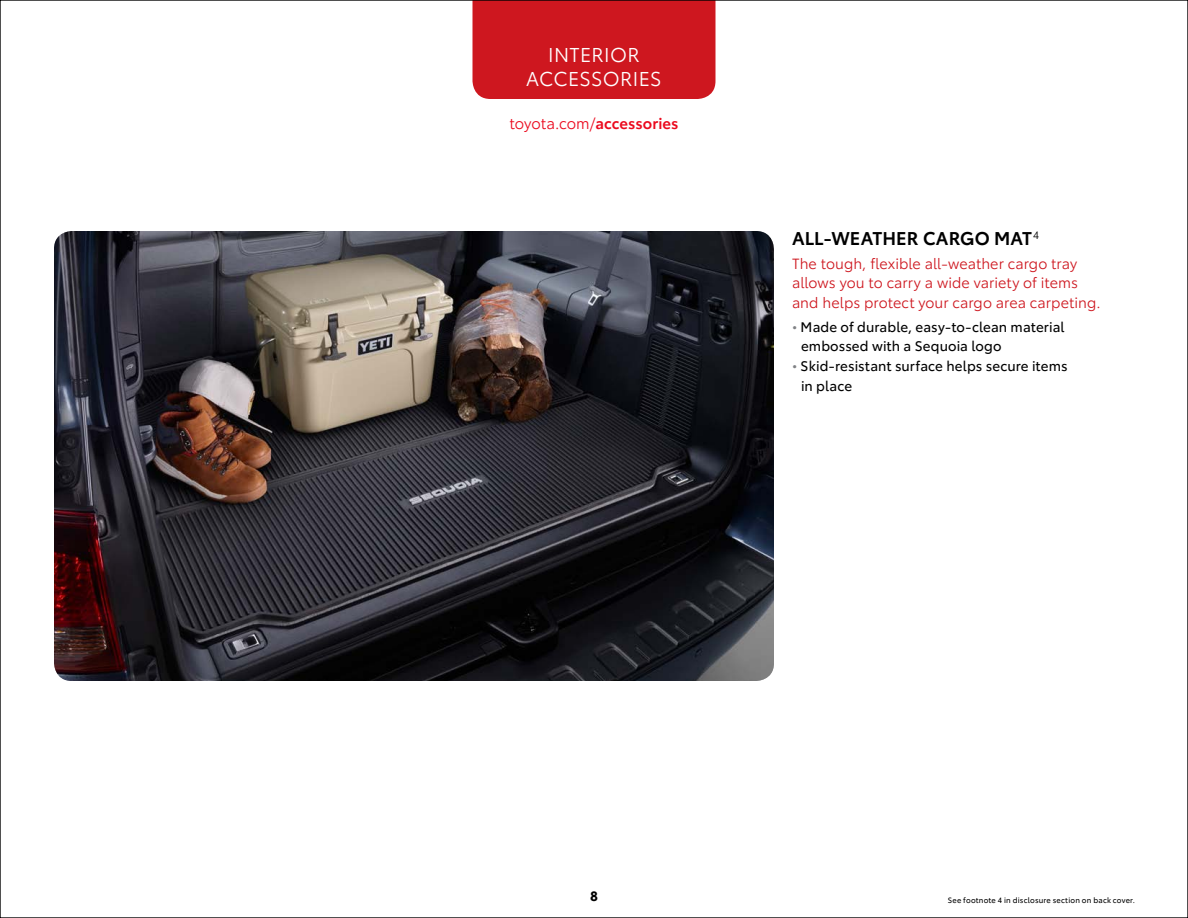
<style>
.page{position:relative;width:1188px;height:918px;background:#fff}
.page>*{position:absolute;margin:0;border:0;box-sizing:border-box;transform-origin:0 0}
.t1{font:19.5px/24px "Toyota Type";letter-spacing:.015em;color:#fff;text-align:center}
.t2{font:600 18px "Toyota Type";letter-spacing:.005em;color:#000}
.t3{font:15px "Toyota Type";letter-spacing:-.005em;color:#eb0a1e}
.t4{font:14.4px/19.5px "Toyota Type";letter-spacing:.005em;color:#ce171f}
.t5{font:13.5px/19.5px "Toyota Type";letter-spacing:.01em;color:#000}
.t6{font:700 13.2px "Toyota Type";color:#000}
.t7{font:7.5px "Toyota Type";letter-spacing:.025em;color:#000}
.s1{font-weight:600}
.s2{color:#808285}
</style>
<div class="page">
<img style="left:54px;top:231px;width:720px;height:450px">
<div style="left:472px;top:2px;width:244px;height:97px;background:#ce171f"></div>
<h1 class="t1" style="left:526px;top:41px;width:137px">INTERIOR<br>ACCESSORIES</h1>
<p class="t3" style="left:510px;top:113px;width:170px">toyota.com/<span class="s1">accessories</span></p>
<p class="t2" style="left:792px;top:224px;width:249px">ALL-WEATHER CARGO MAT<sup>4</sup></p>
<p class="t4" style="left:792px;top:253px;width:310px">The tough, flexible all-weather cargo tray allows you to carry a wide variety of items and helps protect your cargo area carpeting.</p>
<p class="t5" style="left:801px;top:316px;width:265px;text-indent:-9px"><span class="s2">•</span> Made of durable, easy-to-clean material embossed with a Sequoia logo</p>
<p class="t5" style="left:801px;top:355px;width:268px;text-indent:-9px"><span class="s2">•</span> Skid-resistant surface helps secure items in place</p>
<p class="t6" style="left:590px;top:886px;width:9px">8</p>
<p class="t7" style="left:948px;top:895px;width:189px">See footnote 4 in disclosure section on back cover.</p>
</div>
